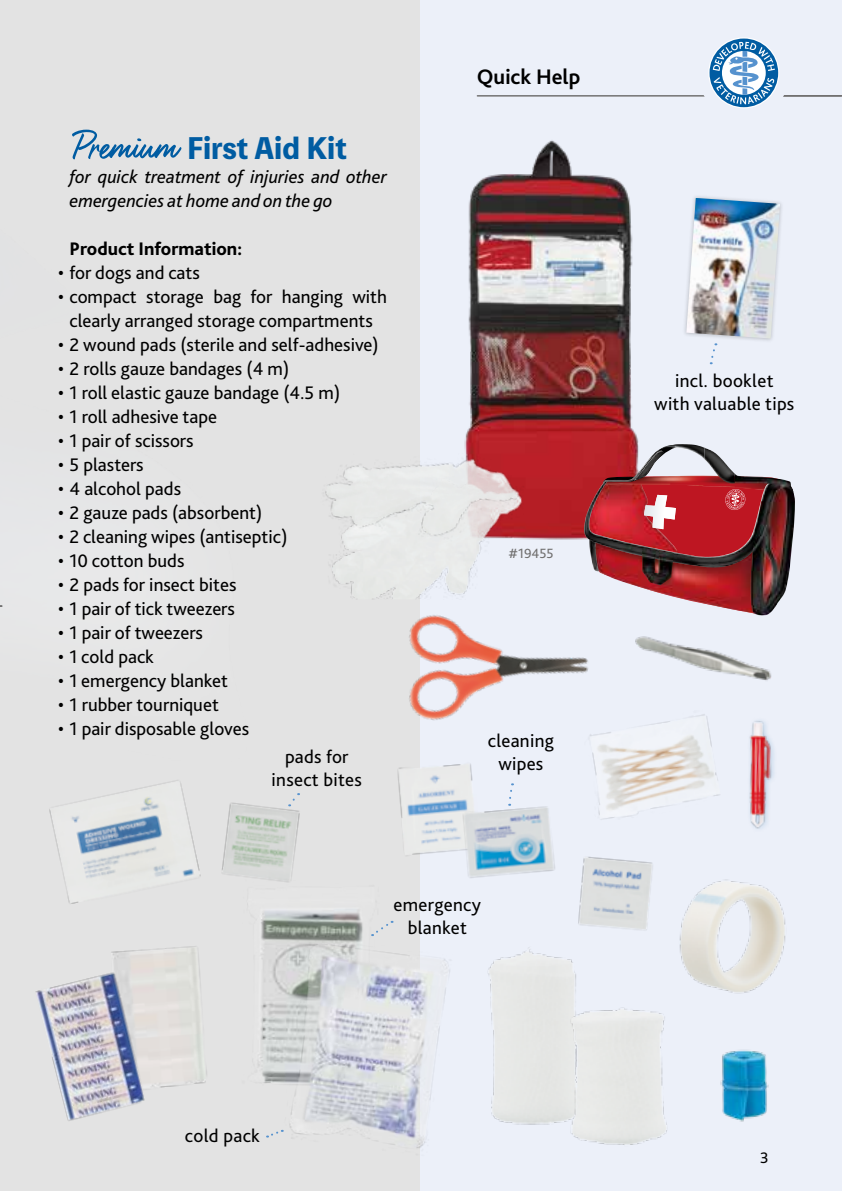
<style>
.page{position:relative;width:842px;height:1191px;background:#ecf0f9}
.page>*{position:absolute;margin:0;border:0;box-sizing:border-box;transform-origin:0 0}
.t1{font:800 28px "Toppan Bunkyu Midashi Gothic Std N";color:#005ca2}
.t2{font:700 22px "Bliss Pro";color:#000}
.t3{font:19px/22.8px "Bliss Pro";color:#000;text-align:center}
.t4{font:italic 19px/24px "Bliss Pro";color:#000}
.t5{font:800 19px "Bliss Pro";color:#000}
.t6{font:16px "Bliss Pro";color:#000}
.t7{font:14px "Bliss Pro";color:#706f6f}
</style>
<div class="page">
<div style="left:0;top:0;width:420px;height:1191px;background:#e3e3e3"></div>
<hr style="left:477px;top:95px;width:364px;height:2px;background:#706f6f">
<div style="left:698px;top:27px;width:92px;height:92px;background:#ecf0f9;border-radius:50%"></div>
<svg style="left:708px;top:37px;width:71px;height:71px"></svg>
<svg style="left:709px;top:39px;width:69px;height:68px"></svg>
<svg style="left:713px;top:42px;width:62px;height:62px"></svg>
<img style="left:49px;top:780px;width:152px;height:124px">
<img style="left:578px;top:856px;width:75px;height:74px">
<img style="left:222px;top:802px;width:78px;height:77px">
<img style="left:594px;top:714px;width:126px;height:106px">
<img style="left:749px;top:720px;width:25px;height:109px">
<img style="left:397px;top:769px;width:76px;height:87px">
<img style="left:111px;top:946px;width:96px;height:142px">
<img style="left:399px;top:615px;width:200px;height:154px">
<img style="left:679px;top:879px;width:107px;height:115px">
<img style="left:635px;top:636px;width:137px;height:45px">
<img style="left:258px;top:879px;width:114px;height:204px">
<img style="left:720px;top:1050px;width:49px;height:72px">
<img style="left:35px;top:967px;width:115px;height:154px">
<img style="left:280px;top:935px;width:170px;height:213px">
<img style="left:460px;top:802px;width:95px;height:76px">
<svg style="left:72px;top:130px;width:110px;height:29px"></svg>
<svg style="left:289px;top:793px;width:10px;height:13px"></svg>
<svg style="left:508px;top:783px;width:6px;height:22px"></svg>
<svg style="left:267px;top:1129px;width:16px;height:8px"></svg>
<svg style="left:372px;top:920px;width:21px;height:16px"></svg>
<svg style="left:710px;top:343px;width:7px;height:21px"></svg>
<img style="left:468px;top:140px;width:171px;height:400px">
<div style="left:682px;top:194px;width:102px;height:149px;background:#000;opacity:.2"></div>
<img style="left:686px;top:198px;width:94px;height:140px">
<img style="left:583px;top:443px;width:212px;height:171px">
<img style="left:329px;top:556px;width:149px;height:43px">
<img style="left:325px;top:427px;width:204px;height:129px">
<img style="left:563px;top:1000px;width:104px;height:145px">
<h1 class="t1" style="left:187px;top:127px;width:161px">First Aid Kit</h1>
<p class="t4" style="left:69px;top:164px;width:319px">for quick treatment of injuries and other emergencies at home and on the go</p>
<p class="t5" style="left:69px;top:237px;width:175px">Product Information:</p>
<p class="t3" style="left:58px;top:261px;width:143px">• for dogs and cats</p>
<p class="t3" style="left:58px;top:284px;width:330px;line-height:24px">• compact storage bag for hanging with clearly arranged storage compartments</p>
<p class="t3" style="left:58px;top:333px;width:322px">• 2 wound pads (sterile and self-adhesive)</p>
<p class="t3" style="left:58px;top:357px;width:233px">• 2 rolls gauze bandages (4 m)</p>
<p class="t3" style="left:58px;top:381px;width:284px">• 1 roll elastic gauze bandage (4.5 m)</p>
<p class="t3" style="left:58px;top:405px;width:160px">• 1 roll adhesive tape</p>
<p class="t3" style="left:58px;top:429px;width:137px">• 1 pair of scissors</p>
<p class="t3" style="left:58px;top:453px;width:87px">• 5 plasters</p>
<p class="t3" style="left:58px;top:477px;width:125px">• 4 alcohol pads</p>
<p class="t3" style="left:58px;top:501px;width:206px">• 2 gauze pads (absorbent)</p>
<p class="t3" style="left:58px;top:525px;width:231px">• 2 cleaning wipes (antiseptic)</p>
<p class="t3" style="left:58px;top:549px;width:128px">• 10 cotton buds</p>
<p class="t3" style="left:58px;top:573px;width:180px">• 2 pads for insect bites</p>
<p class="t3" style="left:58px;top:597px;width:178px">• 1 pair of tick tweezers</p>
<p class="t3" style="left:58px;top:621px;width:146px">• 1 pair of tweezers</p>
<p class="t3" style="left:58px;top:645px;width:97px">• 1 cold pack</p>
<p class="t3" style="left:58px;top:669px;width:171px">• 1 emergency blanket</p>
<p class="t3" style="left:58px;top:693px;width:162px">• 1 rubber tourniquet</p>
<p class="t3" style="left:58px;top:717px;width:193px">• 1 pair disposable gloves</p>
<p class="t3" style="left:272px;top:745px;width:92px">pads for insect bites</p>
<p class="t2" style="left:477px;top:63px;width:105px">Quick Help</p>
<p class="t7" style="left:509px;top:544px;width:47px">#19455</p>
<p class="t3" style="left:488px;top:729px;width:68px">cleaning wipes</p>
<p class="t3" style="left:394px;top:892px;width:89px">emergency blanket</p>
<p class="t3" style="left:654px;top:369px;width:142px">incl. booklet<br>with valuable tips</p>
<p class="t3" style="left:185px;top:1124px;width:76px">cold pack</p>
<p class="t6" style="left:760px;top:1148px;width:10px">3</p>
</div>
